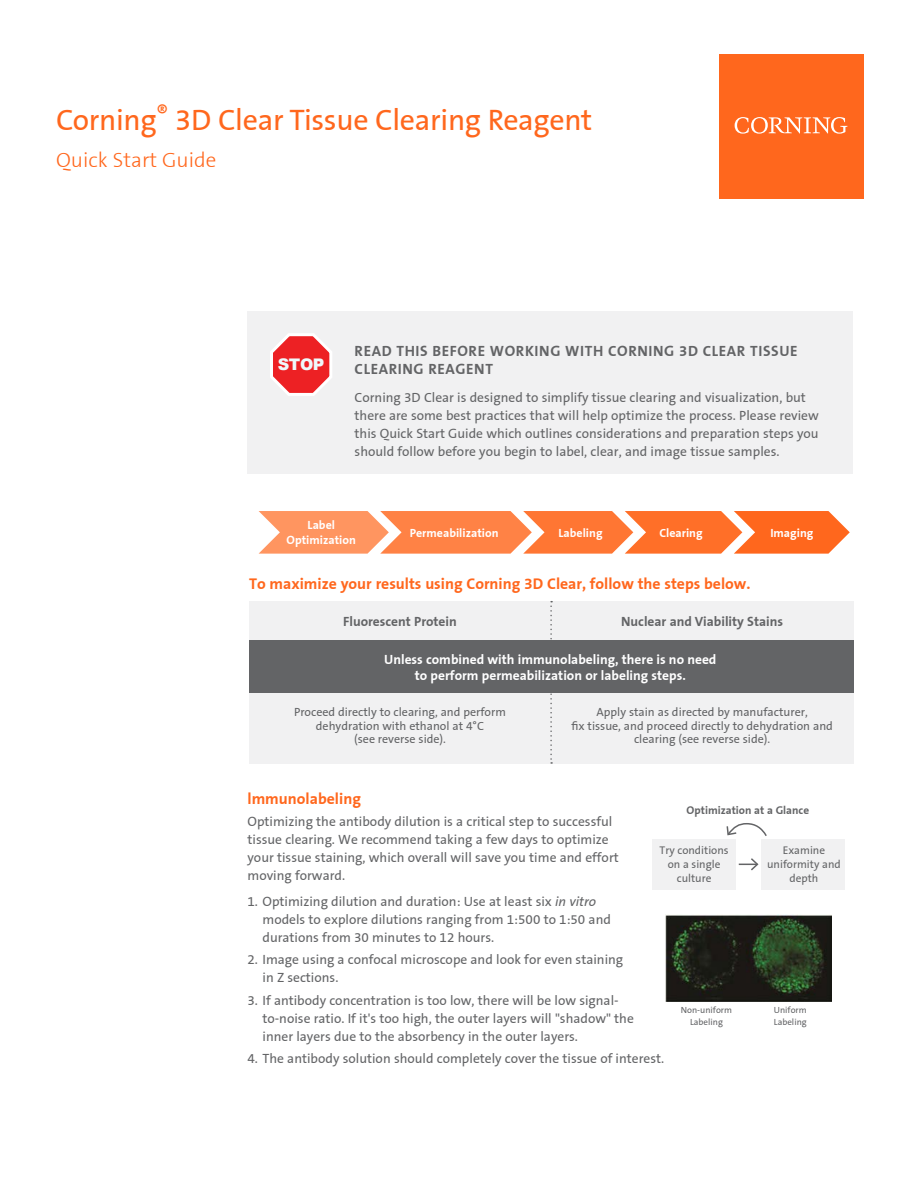
<style>
.page{position:relative;width:918px;height:1188px;background:#fff}
.page>*{position:absolute;margin:0;border:0;box-sizing:border-box;transform-origin:0 0}
.t1{font:30px "Corning Sans";letter-spacing:-.01em;color:#ff671d}
.t2{font:300 21px "Corning Sans";color:#ff671d}
.t3{font:900 16.05px "Arial";color:#eff8fa}
.t4{font:700 15.75px "Corning Sans";color:#ff671d}
.t5{font:700 15px/18px "Corning Sans";letter-spacing:.04em;color:#636466}
.t6{font:13.5px/18px "Corning Sans";color:#636466}
.t7{font:700 13.5px/16.5px "Corning Sans";color:#fff;text-align:center}
.t8{font:700 13.5px "Corning Sans";color:#636466}
.t9{font:12px/13.5px "Corning Sans";color:#636466;text-align:center}
.t10{font:700 12px/15px "Corning Sans";color:#fff;text-align:center}
.t11{font:11.25px/14.2px "Corning Sans";color:#636466;text-align:center}
.t12{font:700 11.25px "Corning Sans";color:#636466}
.t13{font:9px/12px "Corning Sans";color:#636466;text-align:center}
.s1{font-style:italic}
</style>
<div class="page">
<svg style="left:259px;top:511px;width:591px;height:43px;background:#ff8c54"></svg>
<div style="left:248px;top:312px;width:605px;height:162px;background:#f1f1f2"></div>
<div style="left:720px;top:54px;width:144px;height:145px;background:#ff671d"></div>
<svg style="left:735px;top:117px;width:112px;height:17px"></svg>
<svg style="left:270px;top:333px;width:62px;height:63px"></svg>
<div style="left:249px;top:601px;width:604px;height:163px;background:#f1f1f2"></div>
<svg style="left:550px;top:601px;width:2px;height:163px"></svg>
<div style="left:249px;top:641px;width:604px;height:52px;background:#636466"></div>
<div style="left:652px;top:839px;width:84px;height:51px;background:#f1f1f2"></div>
<div style="left:761px;top:839px;width:84px;height:51px;background:#f1f1f2"></div>
<svg style="left:739px;top:858px;width:20px;height:13px"></svg>
<svg style="left:726px;top:823px;width:41px;height:13px"></svg>
<img style="left:666px;top:915px;width:166px;height:87px">
<h1 class="t1" style="left:56px;top:102px;width:538px">Corning<sup>®</sup> 3D Clear Tissue Clearing Reagent</h1>
<h2 class="t2" style="left:56px;top:148px;width:162px">Quick Start Guide</h2>
<p class="t3" style="left:278px;top:353px;width:48px">STOP</p>
<p class="t5" style="left:355px;top:342px;width:445px">READ THIS BEFORE WORKING WITH CORNING 3D CLEAR TISSUE<br>CLEARING REAGENT</p>
<p class="t6" style="left:355px;top:389px;width:466px">Corning 3D Clear is designed to simplify tissue clearing and visualization, but there are some best practices that will help optimize the process. Please review this Quick Start Guide which outlines considerations and preparation steps you should follow before you begin to label, clear, and image tissue samples.</p>
<p class="t10" style="left:287px;top:518px;width:71px">Label<br>Optimization</p>
<p class="t10" style="left:410px;top:525px;width:90px">Permeabilization</p>
<p class="t10" style="left:558px;top:525px;width:46px">Labeling</p>
<p class="t10" style="left:659px;top:525px;width:45px">Clearing</p>
<p class="t10" style="left:770px;top:525px;width:45px">Imaging</p>
<p class="t4" style="left:249px;top:575px;width:503px">To maximize your results using Corning 3D Clear, follow the steps below.</p>
<p class="t8" style="left:343px;top:614px;width:115px">Fluorescent Protein</p>
<p class="t8" style="left:621px;top:614px;width:163px">Nuclear and Viability Stains</p>
<p class="t7" style="left:384px;top:651px;width:334px">Unless combined with immunolabeling, there is no need to perform permeabilization or labeling steps.</p>
<p class="t9" style="left:294px;top:706px;width:213px">Proceed directly to clearing, and perform dehydration with ethanol at 4°C<br>(see reverse side).</p>
<p class="t9" style="left:571px;top:706px;width:263px">Apply stain as directed by manufacturer,<br>fix tissue, and proceed directly to dehydration and clearing (see reverse side).</p>
<p class="t4" style="left:248px;top:789px;width:115px">lmmunolabeling</p>
<p class="t6" style="left:248px;top:813px;width:373px">Optimizing the antibody dilution is a critical step to successful tissue clearing. We recommend taking a few days to optimize your tissue staining, which overall will save you time and effort moving forward.</p>
<p class="t6" style="left:262px;top:892px;width:350px;text-indent:-15px">1. Optimizing dilution and duration: Use at least six <span class="s1">in vitro </span>models to explore dilutions ranging from 1:500 to 1:50 and durations from 30 minutes to 12 hours.</p>
<p class="t6" style="left:262px;top:951px;width:362px;text-indent:-15px">2. Image using a confocal microscope and look for even staining in Z sections.</p>
<p class="t6" style="left:262px;top:991px;width:373px;text-indent:-15px">3. If antibody concentration is too low, there will be low signal&shy;to-noise ratio. If it's too high, the outer layers will "shadow" the inner layers due to the absorbency in the outer layers.</p>
<p class="t6" style="left:248px;top:1050px;width:418px">4. The antibody solution should completely cover the tissue of interest.</p>
<p class="t12" style="left:687px;top:804px;width:124px">Optimization at a Glance</p>
<p class="t11" style="left:660px;top:843px;width:71px">Try conditions on a single culture</p>
<p class="t11" style="left:767px;top:843px;width:75px">Examine uniformity and depth</p>
<p class="t13" style="left:681px;top:1004px;width:53px">Non-uniform<br>Labeling</p>
<p class="t13" style="left:774px;top:1004px;width:34px;text-align:left">Uniform<br>Labeling</p>
</div>
